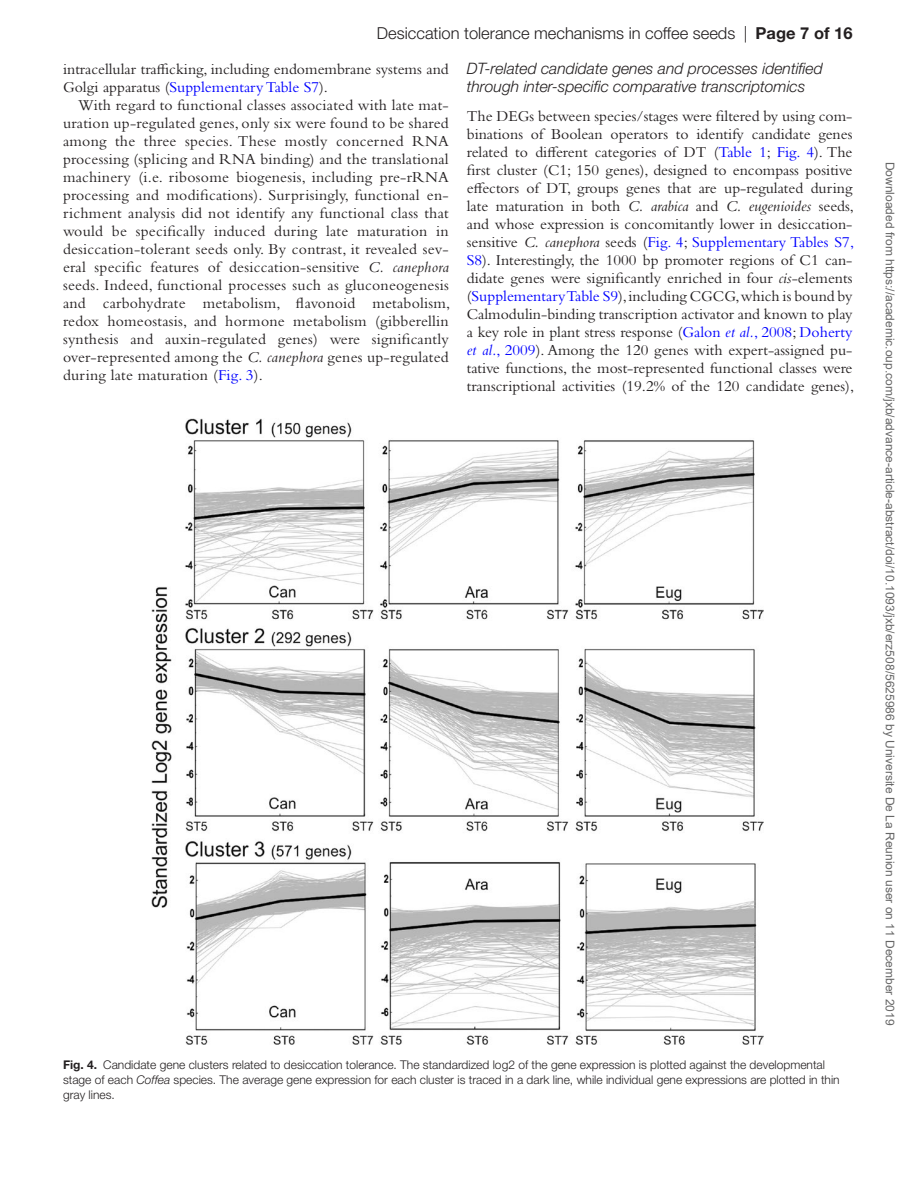
<style>
.page{position:relative;width:919px;height:1187px;background:#fff}
.page>*{position:absolute;margin:0;border:0;box-sizing:border-box;transform-origin:0 0}
.t1{font:300 16.5px "Helvetica Neue LT Std";color:#231f20}
.t2{font:15.75px/18px "Bembo Std";color:#231f20;text-align:justify}
.t3{font:italic 300 15.75px/18px "Helvetica Neue LT Std";color:#231f20}
.t4{font:300 12px/15px "Helvetica Neue LT Std";color:#231f20}
.t5{font:12px "Arial";color:#666}
.s1{font-weight:700}
.s2{color:#00f}
.s3{font-style:italic}
.s4{font-style:italic;color:#00f}
</style>
<div class="page">
<img style="left:152px;top:419px;width:612px;height:625px">
<p class="t1" style="left:377px;top:23px;width:477px">Desiccation tolerance mechanisms in coffee seeds | <span class="s1">Page 7 of 16</span></p>
<p class="t2" style="left:63px;top:59px;width:387px">intracellular trafficking, including endomembrane systems and<br>Golgi apparatus (<span class="s2">Supplementary Table S7</span>).</p>
<p class="t2" style="left:63px;top:95px;width:389px;text-indent:15px">With regard to functional classes associated with late mat&shy;uration up-regulated genes, only six were found to be shared among the three species. These mostly concerned RNA processing (splicing and RNA binding) and the translational machinery (i.e. ribosome biogenesis, including pre-rRNA processing and modifications). Surprisingly, functional en&shy;richment analysis did not identify any functional class that would be specifically induced during late maturation in desiccation-tolerant seeds only. By contrast, it revealed sev&shy;eral specific features of desiccation-sensitive <span class="s3">C. canephora </span>seeds. Indeed, functional processes such as gluconeogenesis and carbohydrate metabolism, flavonoid metabolism, redox homeostasis, and hormone metabolism (gibberellin synthesis and auxin-regulated genes) were significantly over-represented among the <span class="s3">C. canephora</span> genes up-regulated during late maturation (<span class="s2">Fig. 3</span>).</p>
<p class="t3" style="left:466px;top:59px;width:357px">DT-related candidate genes and processes identified through inter-specific comparative transcriptomics</p>
<p class="t2" style="left:466px;top:107px;width:389px">The DEGs between species/stages were filtered by using com&shy;binations of Boolean operators to identify candidate genes related to different categories of DT (<span class="s2">Table 1</span>; <span class="s2">Fig. 4</span>). The first cluster (C1; 150 genes), designed to encompass positive effectors of DT, groups genes that are up-regulated during late maturation in both <span class="s3">C. arabica</span> and <span class="s3">C. eugenioides</span> seeds, and whose expression is concomitantly lower in desiccation&shy;sensitive <span class="s3">C. canephora</span> seeds (<span class="s2">Fig. 4</span>; <span class="s2">Supplementary Tables S7, S8</span>). Interestingly, the 1000 bp promoter regions of C1 can&shy;didate genes were significantly enriched in four <span class="s3">cis</span>-elements (<span class="s2">Supplementary Table S9</span>), including CGCG, which is bound by Calmodulin-binding transcription activator and known to play a key role in plant stress response (<span class="s2">Galon</span> <span class="s4">et al.</span><span class="s2">, 2008</span>; <span class="s2">Doherty </span><span class="s4">et al.</span><span class="s2">, 2009</span>). Among the 120 genes with expert-assigned pu&shy;tative functions, the most-represented functional classes were transcriptional activities (19.2% of the 120 candidate genes),</p>
<p class="t4" style="left:63px;top:1056px;width:778px"><span class="s1">Fig. 4.</span> Candidate gene clusters related to desiccation tolerance. The standardized log2 of the gene expression is plotted against the developmental stage of each <span class="s3">Coffea</span> species. The average gene expression for each cluster is traced in a dark line, while individual gene expressions are plotted in thin gray lines.</p>
<p class="t5" style="left:894px;top:161px;width:865px;rotate:90deg">Downloaded from https://academic.oup.com/jxb/advance-article-abstract/doi/10.1093/jxb/erz508/5625986 by Universite De La Reunion user on 11 December 2019</p>
</div>
